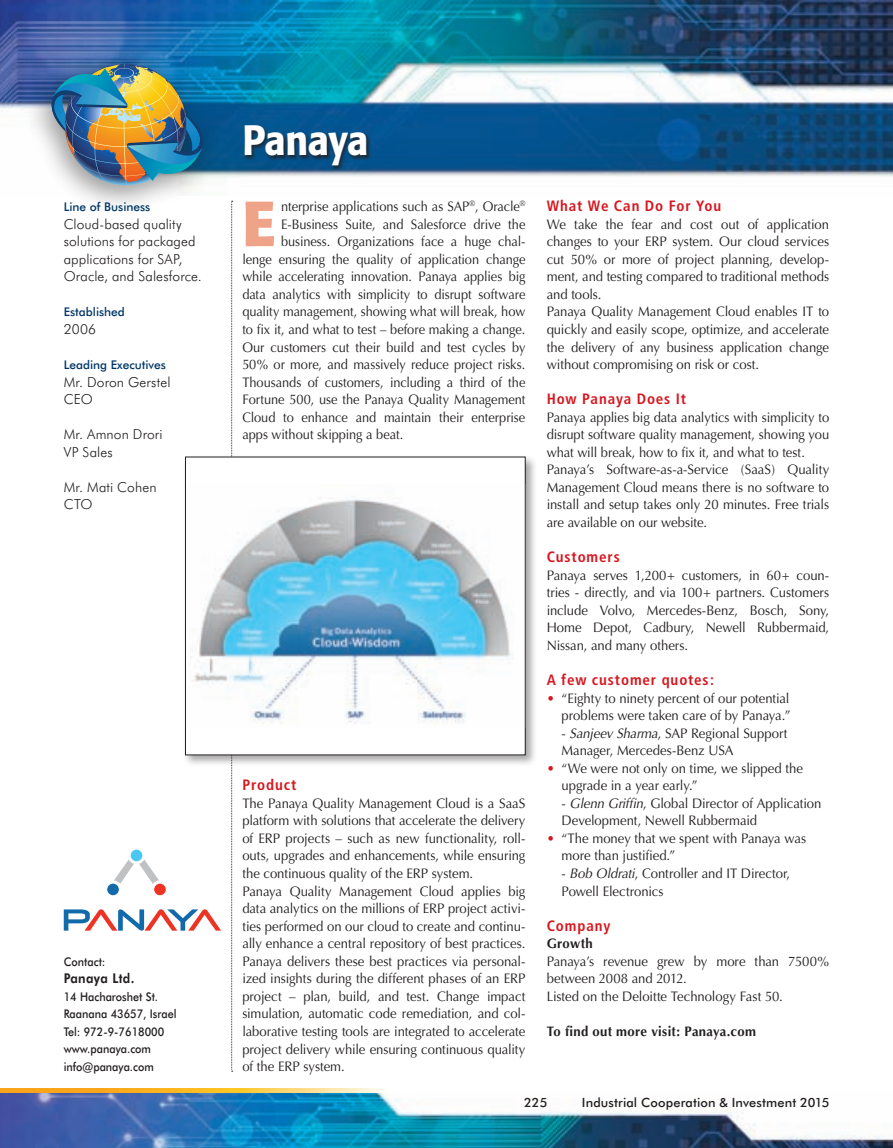
<style>
.page{position:relative;width:893px;height:1148px;background:#fff}
.page>*{position:absolute;margin:0;border:0;box-sizing:border-box;transform-origin:0 0}
.t1{font:700 63.15px "Formata";color:#efa389;scale:.95 1}
.t2{font:500 42px "Formata";letter-spacing:-.01em;color:#fff;scale:.9 1}
.t3{font:700 condensed 15px "Frutiger";letter-spacing:.06em;color:#d7171f}
.t4{font:13.8px/17.5px "Optima";letter-spacing:-.005em;color:#231f20;scale:.95 1}
.t5{font:13.8px "Optima";letter-spacing:-.005em;color:#231f20;scale:.93 1}
.t6{font:13.8px/17.5px "Optima";letter-spacing:-.005em;color:#231f20;scale:.94 1}
.t7{font:300 13.8px/17.5px "Futura BT";letter-spacing:.005em;color:#231f20}
.t8{font:700 13.8px "Optima";letter-spacing:.025em;color:#231f20;scale:.95 1}
.t9{font:800 13.5px "Futura BT";letter-spacing:.03em;color:#231f20;scale:.9 1}
.t10{font:500 12.75px "Futura BT";letter-spacing:.01em;color:#231f20}
.t11{font:500 12px/17.5px "Futura BT";color:#231f20;scale:.9 1}
.t12{font:500 12px "Futura BT";color:#003667}
.s1{color:#d7171f}
.s2{font-style:italic}
</style>
<div class="page">
<img style="left:0;top:0;width:893px;height:178px">
<img style="left:0;top:1093px;width:893px;height:55px">
<svg style="left:231px;top:201px;width:2px;height:871px"></svg>
<div style="left:21px;top:45px;width:198px;height:169px;background:#231f20;opacity:.45"></div>
<img style="left:46px;top:64px;width:163px;height:123px">
<svg style="left:0;top:1089px;width:383px;height:4px;background:#fbc048"></svg>
<svg style="left:64px;top:909px;width:157px;height:22px"></svg>
<svg style="left:114px;top:859px;width:45px;height:25px"></svg>
<div style="left:154px;top:884px;width:12px;height:11px;background:#ed3424;border-radius:50%"></div>
<div style="left:107px;top:884px;width:12px;height:11px;background:#126aab;border-radius:50%"></div>
<div style="left:131px;top:850px;width:11px;height:11px;background:#49c8f4;border-radius:50%"></div>
<div style="left:182px;top:454px;width:355px;height:312px;background:#231f20;opacity:.4"></div>
<div style="left:185px;top:457px;width:340px;height:298px;background:#fff"></div>
<img style="left:191px;top:496px;width:322px;height:228px">
<div style="left:242px;top:122px;width:129px;height:48px;background:#231f20;opacity:.75"></div>
<p class="t12" style="left:64px;top:200px;width:88px">Line of Business</p>
<p class="t7" style="left:64px;top:215px;width:140px">Cloud-based quality solutions for packaged applications for SAP,<br>Oracle, and Salesforce.</p>
<p class="t12" style="left:64px;top:305px;width:63px">Established</p>
<p class="t7" style="left:64px;top:320px;width:34px">2006</p>
<p class="t12" style="left:64px;top:357px;width:104px">Leading Executives</p>
<p class="t7" style="left:64px;top:373px;width:108px">Mr. Doron Gerstel<br>CEO</p>
<p class="t7" style="left:64px;top:425px;width:100px">Mr. Amnon Drori<br>VP Sales</p>
<p class="t7" style="left:64px;top:478px;width:94px">Mr. Mati Cohen<br>CTO</p>
<p class="t11" style="left:64px;top:953px;width:48px">Contact:</p>
<p class="t9" style="left:64px;top:970px;width:80px">Panaya Ltd.</p>
<p class="t11" style="left:64px;top:988px;width:127px">14 Hacharoshet St.<br>Raanana 43657, Israel<br>Tel: 972-9-7618000 www.panaya.com info@panaya.com</p>
<h2 class="t2" style="left:242px;top:115px;width:142px">Panaya</h2>
<h1 class="t1" style="left:242px;top:184px;width:37px">E</h1>
<p class="t5" style="left:281px;top:198px;width:264px">nterprise applications such as SAP<sup>®</sup>, Oracle<sup>®</sup></p>
<p class="t5" style="left:281px;top:216px;width:264px">E-Business Suite, and Salesforce drive the</p>
<p class="t5" style="left:281px;top:234px;width:264px">business. Organizations face a huge chal-</p>
<p class="t5" style="left:242px;top:251px;width:306px">lenge ensuring the quality of application change</p>
<p class="t5" style="left:242px;top:269px;width:306px">while accelerating innovation. Panaya applies big</p>
<p class="t5" style="left:242px;top:286px;width:306px">data analytics with simplicity to disrupt software</p>
<p class="t5" style="left:242px;top:304px;width:306px">quality management, showing what will break, how</p>
<p class="t5" style="left:242px;top:321px;width:306px">to fix it, and what to test – before making a change.</p>
<p class="t5" style="left:242px;top:339px;width:306px">Our customers cut their build and test cycles by</p>
<p class="t5" style="left:242px;top:356px;width:306px">50% or more, and massively reduce project risks.</p>
<p class="t5" style="left:242px;top:374px;width:306px">Thousands of customers, including a third of the</p>
<p class="t5" style="left:242px;top:391px;width:306px">Fortune 500, use the Panaya Quality Management</p>
<p class="t5" style="left:242px;top:409px;width:306px">Cloud to enhance and maintain their enterprise</p>
<p class="t5" style="left:242px;top:427px;width:175px">apps without skipping a beat.</p>
<p class="t3" style="left:242px;top:776px;width:56px">Product</p>
<p class="t4" style="left:242px;top:795px;width:299px">The Panaya Quality Management Cloud is a SaaS platform with solutions that accelerate the delivery of ERP projects – such as new functionality, roll&shy;outs, upgrades and enhancements, while ensuring the continuous quality of the ERP system.<br>Panaya Quality Management Cloud applies big data analytics on the millions of ERP project activi&shy;ties performed on our cloud to create and continu&shy;ally enhance a central repository of best practices.<br>Panaya delivers these best practices via personal&shy;ized insights during the different phases of an ERP project – plan, build, and test. Change impact simulation, automatic code remediation, and col&shy;laborative testing tools are integrated to accelerate project delivery while ensuring continuous quality of the ERP system.</p>
<p class="t3" style="left:547px;top:197px;width:176px">What We Can Do For You</p>
<p class="t4" style="left:547px;top:215px;width:299px">We take the fear and cost out of application changes to your ERP system. Our cloud services cut 50% or more of project planning, develop&shy;ment, and testing compared to traditional methods and tools.<br>Panaya Quality Management Cloud enables IT to quickly and easily scope, optimize, and accelerate the delivery of any business application change without compromising on risk or cost.</p>
<p class="t3" style="left:547px;top:390px;width:141px">How Panaya Does It</p>
<p class="t6" style="left:547px;top:408px;width:302px">Panaya applies big data analytics with simplicity to disrupt software quality management, showing you what will break, how to fix it, and what to test.<br>Panaya’s Software-as-a-Service (SaaS) Quality Management Cloud means there is no software to install and setup takes only 20 minutes. Free trials are available on our website.</p>
<p class="t3" style="left:547px;top:548px;width:75px">Customers</p>
<p class="t4" style="left:547px;top:566px;width:299px;text-align:justify">Panaya serves 1,200+ customers, in 60+ coun&shy;tries - directly, and via 100+ partners. Customers include Volvo, Mercedes-Benz, Bosch, Sony, Home Depot, Cadbury, Newell Rubbermaid, Nissan, and many others.</p>
<p class="t3" style="left:547px;top:671px;width:169px">A few customer quotes:</p>
<p class="t4" style="left:547px;top:689px;width:258px;text-align:right"><span class="s1">•</span> “Eighty to ninety percent of our potential problems were taken care of by Panaya.”</p>
<p class="t4" style="left:562px;top:724px;width:239px">- <span class="s2">Sanjeev Sharma</span>, SAP Regional Support<br>Manager, Mercedes-Benz USA</p>
<p class="t4" style="left:562px;top:759px;width:256px;text-indent:-15px"><span class="s1">•</span> “We were not only on time, we slipped the upgrade in a year early.”</p>
<p class="t4" style="left:562px;top:795px;width:275px">- <span class="s2">Glenn Griffin</span>, Global Director of Application<br>Development, Newell Rubbermaid</p>
<p class="t4" style="left:562px;top:830px;width:259px;text-indent:-15px"><span class="s1">•</span> “The money that we spent with Panaya was more than justified.”</p>
<p class="t4" style="left:562px;top:865px;width:242px">- <span class="s2">Bob Oldrati</span>, Controller and IT Director,<br>Powell Electronics</p>
<p class="t3" style="left:547px;top:917px;width:65px">Company</p>
<p class="t8" style="left:547px;top:935px;width:50px">Growth</p>
<p class="t4" style="left:547px;top:952px;width:299px">Panaya’s revenue grew by more than 7500% between 2008 and 2012.<br>Listed on the Deloitte Technology Fast 50.</p>
<p class="t8" style="left:547px;top:1023px;width:222px">To find out more visit: Panaya.com</p>
<p class="t10" style="left:524px;top:1095px;width:25px">225</p>
<p class="t10" style="left:582px;top:1095px;width:249px">Industrial Cooperation &amp; Investment 2015</p>
</div>
